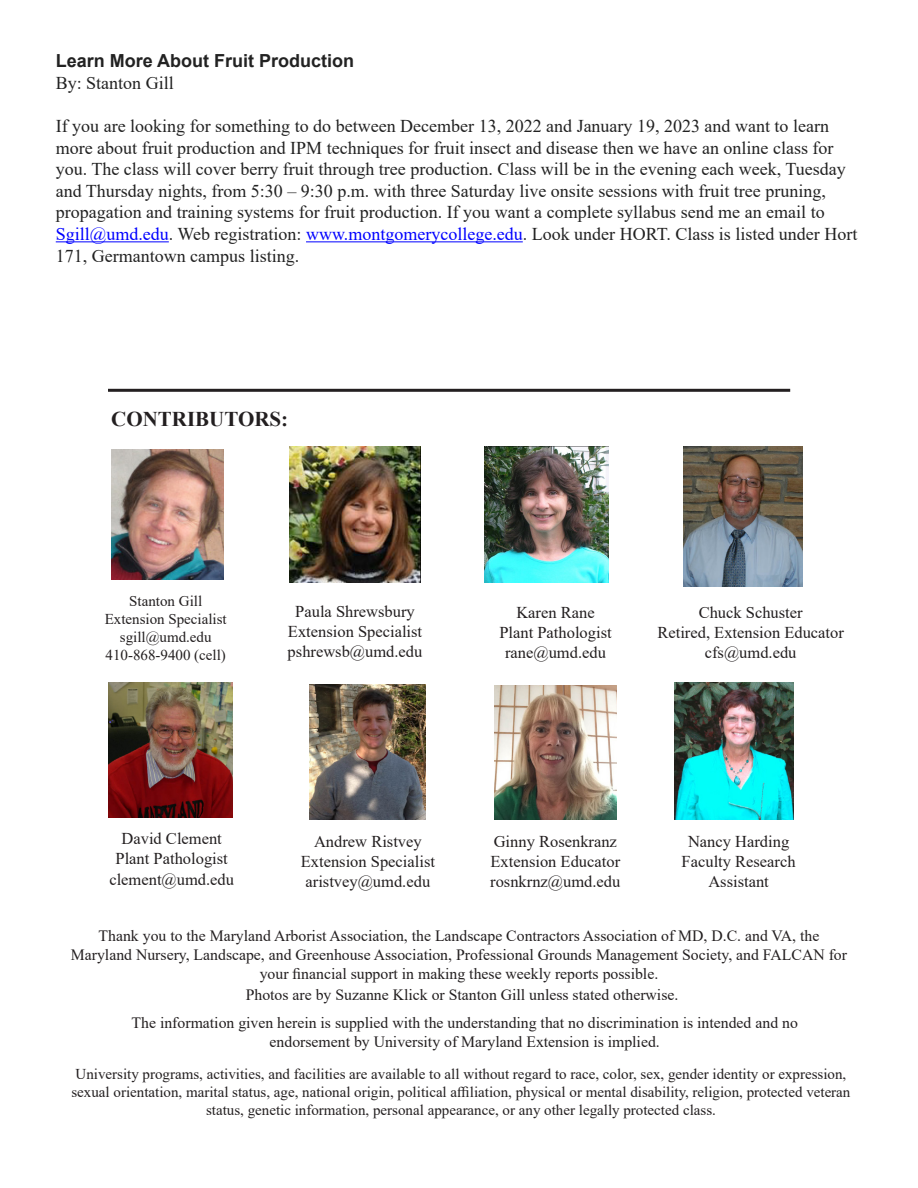
<style>
.page{position:relative;width:918px;height:1188px;background:#fff}
.page>*{position:absolute;margin:0;border:0;box-sizing:border-box;transform-origin:0 0}
.t1{font:700 21px "Times New Roman";color:#231f20}
.t2{font:18px/21.6px "Times New Roman";color:#222}
.t3{font:700 18px/21.6px "Arial";color:#222}
.t4{font:16.5px/19.8px "Times New Roman";color:#231f20;text-align:center}
.t5{font:15.75px/18.9px "Times New Roman";color:#231f20;text-align:center}
.t6{font:15px/18px "Times New Roman";color:#231f20;text-align:center}
.s1{font-family:"Times New Roman";font-weight:400}
.s2{color:#00f}
</style>
<div class="page">
<img style="left:111px;top:450px;width:112px;height:130px">
<img style="left:484px;top:447px;width:125px;height:136px">
<img style="left:310px;top:685px;width:116px;height:135px">
<img style="left:109px;top:683px;width:124px;height:134px">
<img style="left:494px;top:685px;width:123px;height:135px">
<img style="left:674px;top:683px;width:120px;height:136px">
<img style="left:683px;top:447px;width:120px;height:140px">
<hr style="left:108px;top:389px;width:682px;height:3px;background:#231f20">
<img style="left:290px;top:446px;width:131px;height:136px">
<hr style="left:56px;top:241px;width:113px;height:1px;background:#00f">
<hr style="left:306px;top:241px;width:217px;height:1px;background:#00f">
<p class="t3" style="left:56px;top:50px;width:300px">Learn More About Fruit Production<br><span class="s1">By: Stanton Gill</span></p>
<p class="t2" style="left:56px;top:115px;width:803px">If you are looking for something to do between December 13, 2022 and January 19, 2023 and want to learn more about fruit production and IPM techniques for fruit insect and disease then we have an online class for you. The class will cover berry fruit through tree production. Class will be in the evening each week, Tuesday and Thursday nights, from 5:30 – 9:30 p.m. with three Saturday live onsite sessions with fruit tree pruning, propagation and training systems for fruit production. If you want a complete syllabus send me an email to <span class="s2">Sgill@umd.edu</span>. Web registration: <span class="s2">www.montgomerycollege.edu</span>. Look under HORT. Class is listed under Hort 171, Germantown campus listing.</p>
<p class="t1" style="left:111px;top:404px;width:178px">CONTRIBUTORS:</p>
<p class="t6" style="left:105px;top:592px;width:124px">Stanton Gill<br>Extension Specialist sgill@umd.edu<br>410-868-9400 (cell)</p>
<p class="t4" style="left:288px;top:601px;width:136px">Paula Shrewsbury<br>Extension Specialist pshrewsb@umd.edu</p>
<p class="t4" style="left:499px;top:602px;width:114px">Karen Rane<br>Plant Pathologist rane@umd.edu</p>
<p class="t4" style="left:657px;top:602px;width:188px">Chuck Schuster<br>Retired, Extension Educator cfs@umd.edu</p>
<p class="t4" style="left:116px;top:828px;width:114px">David Clement<br>Plant Pathologist</p>
<p class="t4" style="left:109px;top:870px;width:126px">clement@umd.edu</p>
<p class="t4" style="left:301px;top:831px;width:136px">Andrew Ristvey<br>Extension Specialist aristvey@umd.edu</p>
<p class="t4" style="left:490px;top:831px;width:132px;text-align:left">Ginny Rosenkranz<br>Extension Educator rosnkrnz@umd.edu</p>
<p class="t4" style="left:682px;top:831px;width:116px">Nancy Harding<br>Faculty Research<br>Assistant</p>
<p class="t5" style="left:71px;top:926px;width:778px">Thank you to the Maryland Arborist Association, the Landscape Contractors Association of MD, D.C. and VA, the<br>Maryland Nursery, Landscape, and Greenhouse Association, Professional Grounds Management Society, and FALCAN for your financial support in making these weekly reports possible.</p>
<p class="t5" style="left:246px;top:985px;width:434px">Photos are by Suzanne Klick or Stanton Gill unless stated otherwise.</p>
<p class="t5" style="left:132px;top:1013px;width:668px">The information given herein is supplied with the understanding that no discrimination is intended and no endorsement by University of Maryland Extension is implied.</p>
<p class="t6" style="left:71px;top:1065px;width:781px">University programs, activities, and facilities are available to all without regard to race, color, sex, gender identity or expression, sexual orientation, marital status, age, national origin, political affiliation, physical or mental disability, religion, protected veteran status, genetic information, personal appearance, or any other legally protected class.</p>
</div>
